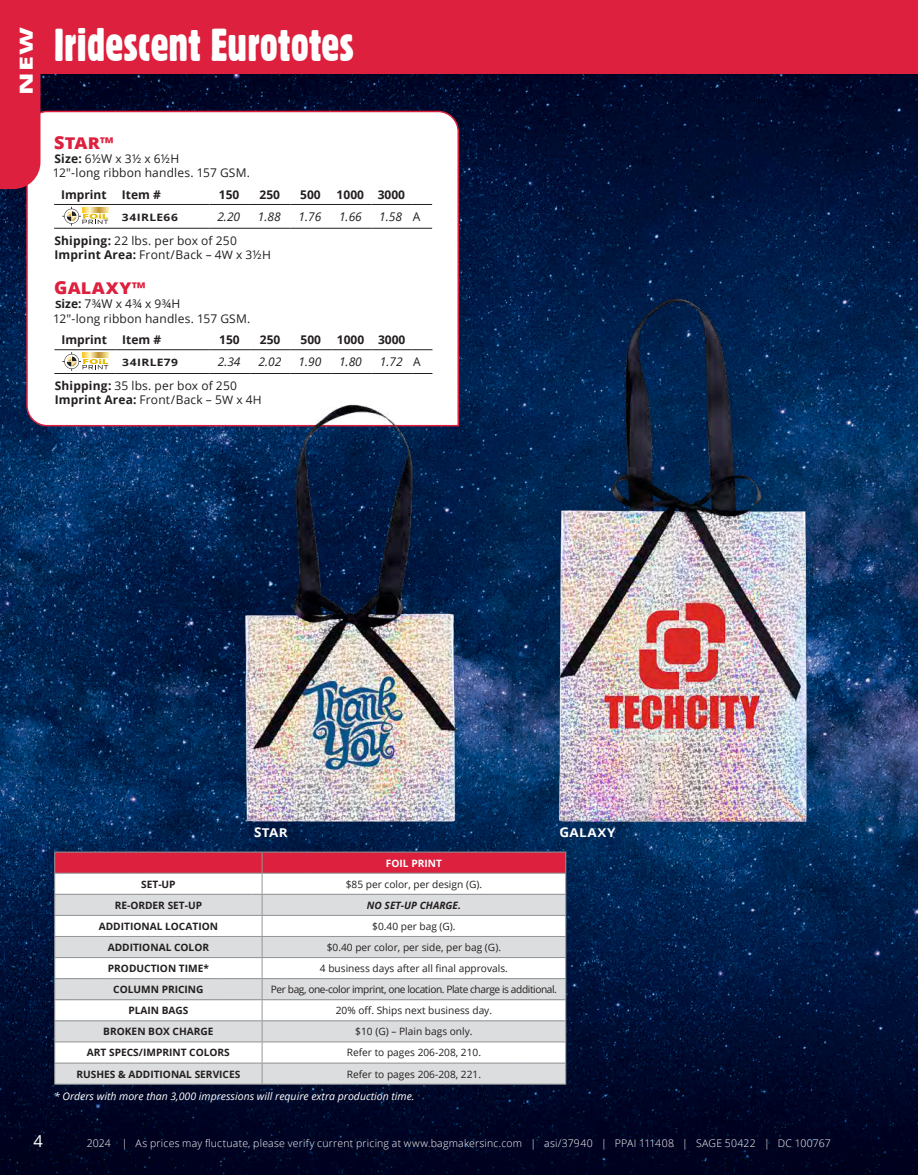
<style>
.page{position:relative;width:918px;height:1175px;background:#fff}
.page>*{position:absolute;margin:0;border:0;box-sizing:border-box;transform-origin:0 0}
.t1{font:45px "Gothic 821 Condensed BT";color:#fff}
.t2{font:800 18px "Open Sans";color:#fff;scale:1.5 1}
.t3{font:16.5px "Open Sans";color:#fff}
.t4{font:800 16.2px "Open Sans";letter-spacing:.015em;color:#dc203d;scale:1.11 1}
.t5{font:700 12.15px "Open Sans";letter-spacing:.035em;color:#fff;scale:1.11 1}
.t6{font:12px/14.2px "Open Sans";letter-spacing:.015em;color:#231f20}
.t7{font:700 12px "Open Sans";color:#231f20}
.t8{font:italic 12px "Open Sans";color:#231f20}
.t9{font:300 10.5px "Open Sans";letter-spacing:.02em;color:#fff}
.t10{font:italic 10.5px "Open Sans";color:#fff}
.t11{font:10.2px "Open Sans";color:#231f20}
.t12{font:700 10.2px "Open Sans";color:#231f20}
.t13{font:10.2px "Open Sans";letter-spacing:-.04em;color:#231f20}
.t14{font:700 10.2px "Open Sans";letter-spacing:.04em;color:#231f20;scale:1.18 1}
.t15{font:italic 700 10.2px "Open Sans";color:#231f20}
.t16{font:700 10.2px "Open Sans";color:#fff}
.s1{font-size:18px}
.s2{font-weight:700}
.s3{font-style:normal}
.s4{font-size:11.55px}
.s5{font-weight:700;font-size:10.2px}
.s6{font-size:13.5px}
</style>
<div class="page">
<img style="left:0;top:74px;width:918px;height:1100px">
<svg style="left:26px;top:110px;width:434px;height:317px"></svg>
<div style="left:0;top:0;width:918px;height:74px;background:#dc203d"></div>
<div style="left:0;top:74px;width:40px;height:115px;background:#dc203d"></div>
<img style="left:218px;top:390px;width:265px;height:447px">
<img style="left:521px;top:283px;width:316px;height:573px">
<hr style="left:54px;top:851px;width:208px;height:1px;background:#949698">
<hr style="left:262px;top:851px;width:304px;height:1px;background:#949698">
<hr style="left:54px;top:1083px;width:208px;height:1px;background:#949698">
<hr style="left:262px;top:1083px;width:304px;height:1px;background:#949698">
<svg style="left:54px;top:852px;width:512px;height:231px"></svg>
<svg style="left:54px;top:184px;width:378px;height:45px"></svg>
<svg style="left:83px;top:208px;width:26px;height:4px"></svg>
<svg style="left:54px;top:329px;width:378px;height:45px"></svg>
<svg style="left:83px;top:353px;width:26px;height:4px"></svg>
<h2 class="t2" style="left:13px;top:95px;width:47px;rotate:-90deg">NEW</h2>
<h1 class="t1" style="left:54px;top:18px;width:302px">Iridescent Eurototes</h1>
<h3 class="t4" style="left:54px;top:131px;width:55px"><span class="s1">S</span>TAR™</h3>
<p class="t6" style="left:53px;top:151px;width:199px"><span class="s2">Size:</span> 6½W x 3½ x 6½H<br>12"-long ribbon handles. 157 GSM.</p>
<p class="t7" style="left:61px;top:186px;width:47px">Imprint</p>
<p class="t7" style="left:122px;top:186px;width:40px">Item #</p>
<p class="t7" style="left:219px;top:186px;width:22px">150</p>
<p class="t7" style="left:260px;top:186px;width:22px">250</p>
<p class="t7" style="left:300px;top:186px;width:22px">500</p>
<p class="t7" style="left:337px;top:186px;width:70px">1000 3000</p>
<p class="t14" style="left:122px;top:210px;width:49px">34IRLE66</p>
<p class="t8" style="left:217px;top:208px;width:24px">2.20</p>
<p class="t8" style="left:258px;top:208px;width:24px">1.88</p>
<p class="t8" style="left:299px;top:208px;width:24px">1.76</p>
<p class="t8" style="left:339px;top:208px;width:24px">1.66</p>
<p class="t8" style="left:379px;top:208px;width:43px">1.58 <span class="s3">A</span></p>
<p class="t6" style="left:54px;top:233px;width:218px"><span class="s2">Shipping:</span> 22 lbs. per box of 250<br><span class="s2">Imprint Area:</span> Front/Back – 4<span class="s4">W</span> x 3½<span class="s4">H</span></p>
<h3 class="t4" style="left:54px;top:276px;width:84px"><span class="s1">G</span>ALAXY™</h3>
<p class="t6" style="left:53px;top:297px;width:199px"><span class="s5">S</span><span class="s2">ize:</span> 7¾W x 4¾ x 9¾H<br>12"-long ribbon handles. 157 GSM.</p>
<p class="t7" style="left:61px;top:331px;width:47px">Imprint</p>
<p class="t7" style="left:122px;top:331px;width:40px">Item #</p>
<p class="t7" style="left:219px;top:331px;width:22px">150</p>
<p class="t7" style="left:260px;top:331px;width:22px">250</p>
<p class="t7" style="left:301px;top:331px;width:22px">500</p>
<p class="t7" style="left:337px;top:331px;width:70px">1000 3000</p>
<p class="t14" style="left:122px;top:355px;width:49px">34IRLE79</p>
<p class="t8" style="left:218px;top:353px;width:24px">2.34</p>
<p class="t8" style="left:259px;top:353px;width:24px">2.02</p>
<p class="t8" style="left:299px;top:353px;width:24px">1.90</p>
<p class="t8" style="left:339px;top:353px;width:24px">1.80</p>
<p class="t8" style="left:380px;top:353px;width:42px">1.72 <span class="s3">A</span></p>
<p class="t6" style="left:55px;top:378px;width:209px"><span class="s2">Shipping:</span> 35 lbs. per box of 250<br><span class="s2">Imprint Area:</span> Front/Back – 5<span class="s4">W</span> x 4<span class="s4">H</span></p>
<p class="t5" style="left:254px;top:824px;width:32px"><span class="s6">S</span>TAR</p>
<p class="t5" style="left:559px;top:824px;width:52px"><span class="s6">G</span>ALAXY</p>
<p class="t16" style="left:386px;top:855px;width:57px">FOIL PRINT</p>
<p class="t12" style="left:141px;top:876px;width:36px">SET-UP</p>
<p class="t11" style="left:346px;top:877px;width:138px">$85 per color, per design (G).</p>
<p class="t12" style="left:115px;top:897px;width:89px">RE-ORDER SET-UP</p>
<p class="t15" style="left:367px;top:897px;width:96px">NO SET-UP CHARGE.</p>
<p class="t12" style="left:99px;top:919px;width:121px">ADDITIONAL LOCATION</p>
<p class="t11" style="left:372px;top:919px;width:85px">$0.40 per bag (G).</p>
<p class="t12" style="left:108px;top:940px;width:103px">ADDITIONAL COLOR</p>
<p class="t11" style="left:327px;top:940px;width:176px">$0.40 per color, per side, per bag (G).</p>
<p class="t12" style="left:108px;top:961px;width:103px">PRODUCTION TIME*</p>
<p class="t11" style="left:320px;top:961px;width:189px">4 business days after all final approvals.</p>
<p class="t12" style="left:113px;top:982px;width:92px">COLUMN PRICING</p>
<p class="t13" style="left:271px;top:982px;width:288px">Per bag, one-color imprint, one location. Plate charge is additional.</p>
<p class="t12" style="left:128px;top:1003px;width:62px">PLAIN BAGS</p>
<p class="t11" style="left:336px;top:1003px;width:158px">20% off. Ships next business day.</p>
<p class="t12" style="left:103px;top:1024px;width:112px">BROKEN BOX CHARGE</p>
<p class="t11" style="left:355px;top:1024px;width:119px">$10 (G) – Plain bags only.</p>
<p class="t12" style="left:87px;top:1045px;width:144px">ART SPECS/IMPRINT COLORS</p>
<p class="t11" style="left:347px;top:1045px;width:136px">Refer to pages 206-208, 210.</p>
<p class="t12" style="left:76px;top:1066px;width:165px">RUSHES &amp; ADDITIONAL SERVICES</p>
<p class="t11" style="left:347px;top:1066px;width:136px">Refer to pages 206-208, 221.</p>
<p class="t10" style="left:54px;top:1089px;width:362px">* Orders with more than 3,000 impressions will require extra production time.</p>
<h3 class="t3" style="left:34px;top:1129px;width:11px">4</h3>
<p class="t9" style="left:87px;top:1136px;width:745px">2024 | As prices may fluctuate, please verify current pricing at www.bagmakersinc.com | asi/37940 | PPAI 111408 | SAGE 50422 | DC 100767</p>
</div>
